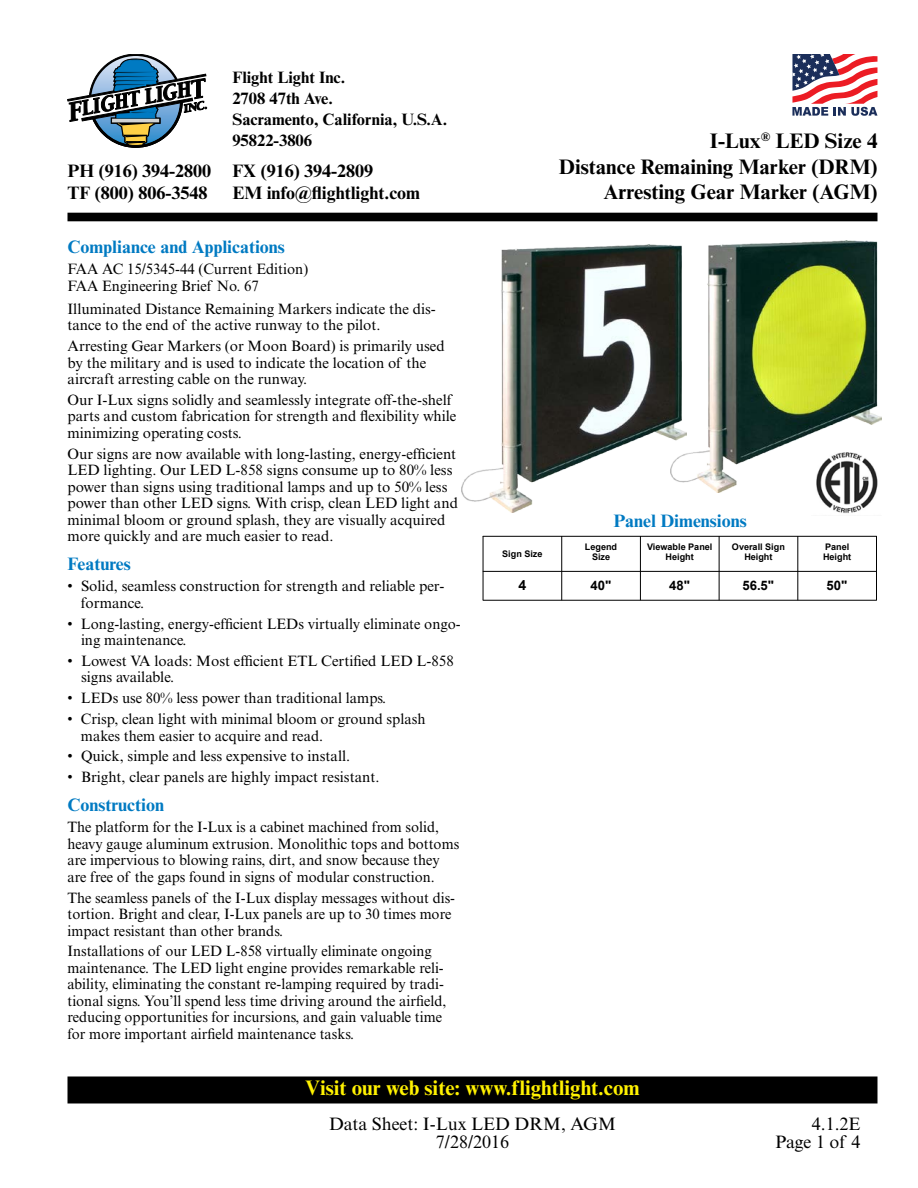
<style>
.page{position:relative;width:918px;height:1188px;background:#fff}
.page>*{position:absolute;margin:0;border:0;box-sizing:border-box;transform-origin:0 0}
.t1{font:700 21px/25.5px "Times New Roman MT Std";color:#000;text-align:right}
.t2{font:700 21px "Times New Roman MT Std";color:#fff200}
.t3{font:700 18px/22.5px "Times New Roman MT Std";color:#000}
.t4{font:700 18px "Times New Roman MT Std";color:#007ac2}
.t5{font:18px/18px "Times New Roman MT Std";color:#000;text-align:right}
.t6{font:700 16.5px/21px "Times New Roman MT Std";color:#000}
.t7{font:15px/16.5px "Times New Roman MT Std";color:#000}
.t8{font:700 14.1px "Arial";color:#000}
.t9{font:700 13.05px "Arial";color:#000}
.t10{font:700 9px/10.2px "Arial";color:#000;text-align:center}
</style>
<div class="page">
<div style="left:68px;top:1077px;width:809px;height:26px;background:#000"></div>
<div style="left:68px;top:1076px;width:810px;height:27px;border:2px solid #000"></div>
<svg style="left:68px;top:54px;width:139px;height:94px"></svg>
<div style="left:68px;top:213px;width:810px;height:8px;background:#000"></div>
<svg style="left:792px;top:54px;width:85px;height:62px"></svg>
<img style="left:687px;top:240px;width:195px;height:252px">
<img style="left:461px;top:245px;width:226px;height:268px">
<hr style="left:483px;top:536px;width:1px;height:64px;background:#000">
<hr style="left:561px;top:536px;width:1px;height:64px;background:#000">
<hr style="left:640px;top:536px;width:1px;height:64px;background:#000">
<hr style="left:719px;top:536px;width:1px;height:64px;background:#000">
<hr style="left:798px;top:536px;width:1px;height:64px;background:#000">
<hr style="left:876px;top:536px;width:1px;height:64px;background:#000">
<hr style="left:483px;top:600px;width:394px;height:1px;background:#000">
<hr style="left:483px;top:571px;width:394px;height:1px;background:#000">
<hr style="left:483px;top:536px;width:394px;height:1px;background:#000">
<img style="left:812px;top:450px;width:70px;height:63px">
<p class="t3" style="left:67px;top:159px;width:145px">PH (916) 394-2800<br>TF (800) 806-3548</p>
<p class="t6" style="left:232px;top:67px;width:216px">Flight Light Inc.<br>2708 47th Ave.<br>Sacramento, California, U.S.A.<br>95822-3806</p>
<p class="t3" style="left:232px;top:159px;width:189px">FX (916) 394-2809<br>EM info@flightlight.com</p>
<p class="t4" style="left:68px;top:236px;width:219px">Compliance and Applications</p>
<p class="t7" style="left:68px;top:261px;width:242px">FAA AC 15/5345-44 (Current Edition)<br>FAA Engineering Brief No. 67</p>
<p class="t7" style="left:68px;top:300px;width:370px">Illuminated Distance Remaining Markers indicate the dis&shy;tance to the end of the active runway to the pilot.</p>
<p class="t7" style="left:68px;top:338px;width:379px">Arresting Gear Markers (or Moon Board) is primarily used by the military and is used to indicate the location of the aircraft arresting cable on the runway.</p>
<p class="t7" style="left:68px;top:392px;width:390px">Our I-Lux signs solidly and seamlessly integrate off-the-shelf parts and custom fabrication for strength and flexibility while minimizing operating costs.</p>
<p class="t7" style="left:68px;top:445px;width:392px">Our signs are now available with long-lasting, energy-efficient LED lighting. Our LED L-858 signs consume up to 80% less power than signs using traditional lamps and up to 50% less power than other LED signs. With crisp, clean LED light and minimal bloom or ground splash, they are visually acquired more quickly and are much easier to read.</p>
<p class="t4" style="left:68px;top:553px;width:65px">Features</p>
<p class="t7" style="left:81px;top:578px;width:365px;text-indent:-13px">• Solid, seamless construction for strength and reliable per&shy;formance.</p>
<p class="t7" style="left:81px;top:615px;width:381px;text-indent:-14px">• Long-lasting, energy-efficient LEDs virtually eliminate ongo&shy;ing maintenance.</p>
<p class="t7" style="left:81px;top:653px;width:374px;text-indent:-14px">• Lowest VA loads: Most efficient ETL Certified LED L-858 signs available.</p>
<p class="t7" style="left:68px;top:690px;width:320px">• LEDs use 80% less power than traditional lamps.</p>
<p class="t7" style="left:81px;top:711px;width:346px;text-indent:-13px">• Crisp, clean light with minimal bloom or ground splash makes them easier to acquire and read.</p>
<p class="t7" style="left:68px;top:748px;width:284px">• Quick, simple and less expensive to install.</p>
<p class="t7" style="left:68px;top:769px;width:314px">• Bright, clear panels are highly impact resistant.</p>
<p class="t4" style="left:68px;top:794px;width:98px">Construction</p>
<p class="t7" style="left:68px;top:819px;width:393px">The platform for the I-Lux is a cabinet machined from solid, heavy gauge aluminum extrusion. Monolithic tops and bottoms are impervious to blowing rains, dirt, and snow because they are free of the gaps found in signs of modular construction.</p>
<p class="t7" style="left:68px;top:889px;width:389px">The seamless panels of the I-Lux display messages without dis&shy;tortion. Bright and clear, I-Lux panels are up to 30 times more impact resistant than other brands.</p>
<p class="t7" style="left:68px;top:943px;width:380px">Installations of our LED L-858 virtually eliminate ongoing maintenance. The LED light engine provides remarkable reli&shy;ability, eliminating the constant re-lamping required by tradi&shy;tional signs. You’ll spend less time driving around the airfield, reducing opportunities for incursions, and gain valuable time for more important airfield maintenance tasks.</p>
<h1 class="t1" style="left:559px;top:128px;width:320px">I-Lux<sup>®</sup> LED Size 4<br>Distance Remaining Marker (DRM)<br>Arresting Gear Marker (AGM)</h1>
<p class="t4" style="left:613px;top:510px;width:135px">Panel Dimensions</p>
<p class="t10" style="left:502px;top:549px;width:42px">Sign Size</p>
<p class="t10" style="left:585px;top:542px;width:34px">Legend<br>Size</p>
<p class="t10" style="left:647px;top:542px;width:67px">Viewable Panel<br>Height</p>
<p class="t10" style="left:732px;top:542px;width:54px">Overall Sign<br>Height</p>
<p class="t10" style="left:823px;top:542px;width:30px;text-align:left">Panel<br>Height</p>
<p class="t8" style="left:518px;top:576px;width:9px">4</p>
<p class="t9" style="left:591px;top:577px;width:22px">40"</p>
<p class="t9" style="left:669px;top:577px;width:22px">48"</p>
<p class="t9" style="left:742px;top:577px;width:33px">56.5"</p>
<p class="t9" style="left:827px;top:577px;width:22px">50"</p>
<h1 class="t2" style="left:305px;top:1075px;width:336px">Visit our web site: www.flightlight.com</h1>
<p class="t5" style="left:329px;top:1114px;width:288px;text-align:center">Data Sheet: I-Lux LED DRM, AGM<br>7/28/2016</p>
<p class="t5" style="left:775px;top:1114px;width:87px">4.1.2E<br>Page 1 of 4</p>
</div>
